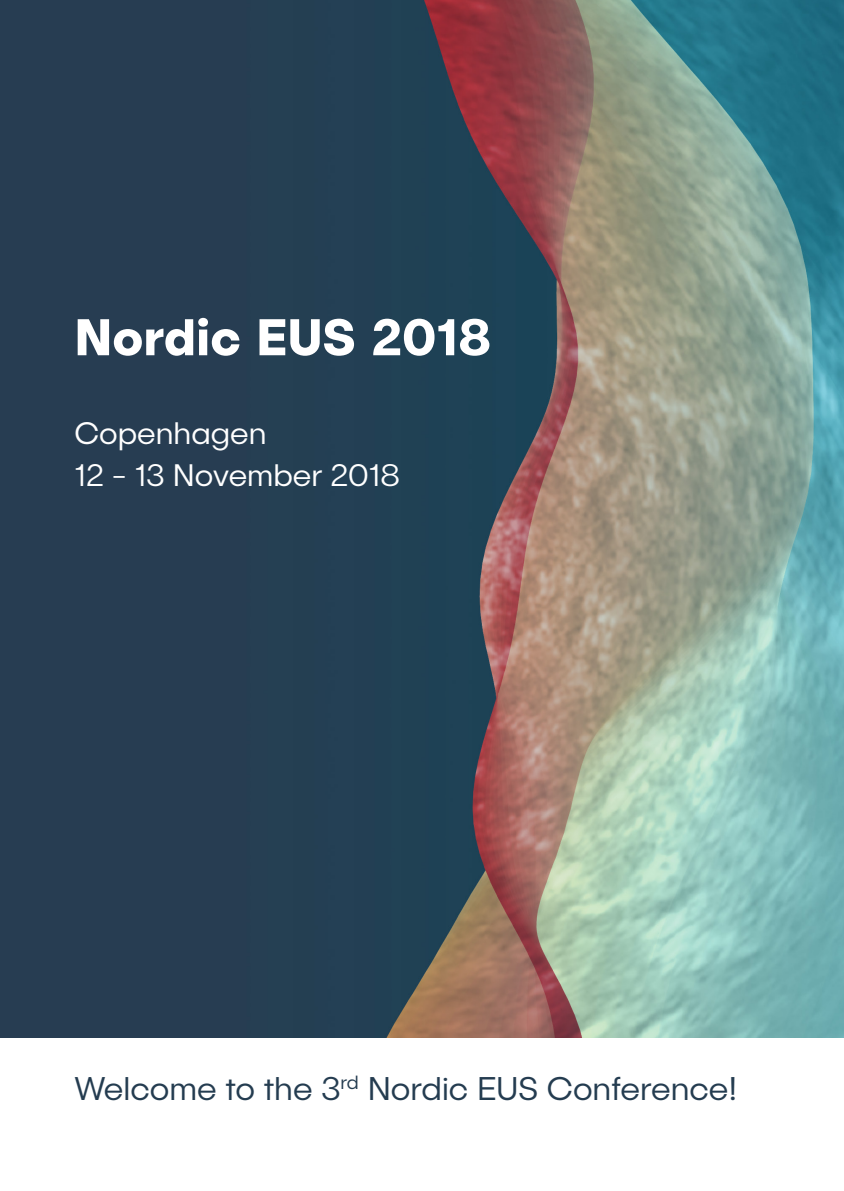
<style>
.page{position:relative;width:844px;height:1191px;background:#fff}
.page>*{position:absolute;margin:0;border:0;box-sizing:border-box;transform-origin:0 0}
.t1{font:700 51.62px "Publica Sans";color:#fff}
.t2{font:300 33.25px "Publica Sans";color:#243c50}
.t3{font:300 31.5px "Publica Sans";color:#fff}
</style>
<div class="page">
<img style="left:0;top:0;width:843px;height:1037px">
<p class="t1" style="left:74px;top:303px;width:418px">Nordic EUS 2018</p>
<p class="t3" style="left:74px;top:414px;width:193px">Copenhagen</p>
<p class="t3" style="left:74px;top:456px;width:327px">12 - 13 November 2018</p>
<p class="t2" style="left:74px;top:1067px;width:664px">Welcome to the 3<sup>rd</sup> Nordic EUS Conference!</p>
</div>
